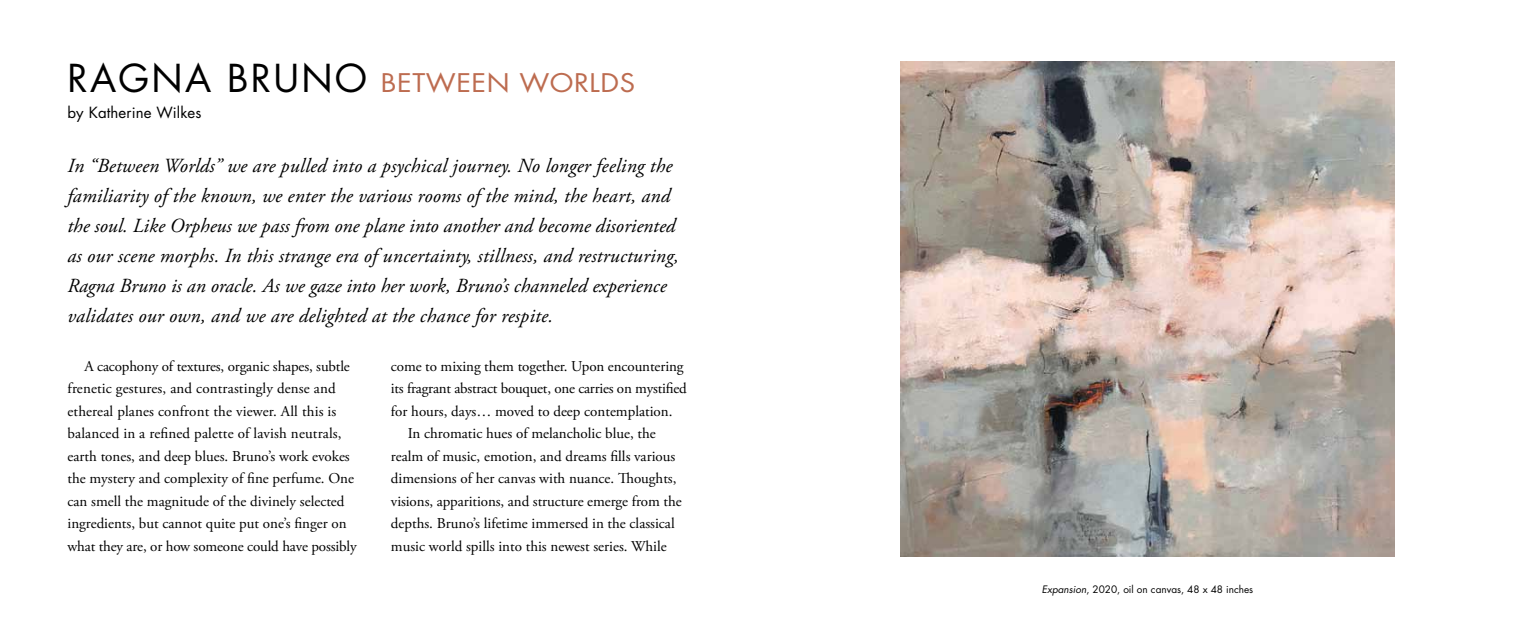
<style>
.page{position:relative;width:1530px;height:630px;background:#fff}
.page>*{position:absolute;margin:0;border:0;box-sizing:border-box;transform-origin:0 0}
.t1{font:25px "Futura";letter-spacing:.02em;color:#bd6c50;scale:1.1 1}
.t2{font:italic 20px/30px "Adobe Garamond Pro";letter-spacing:.01em;color:#000}
.t3{font:15px/22.5px "Adobe Garamond Pro";color:#000}
.t4{font:15px "Futura";color:#000}
.t5{font:10px "Futura";color:#000}
.s1{font-size:37.5px;color:#000}
.s2{font-style:italic}
</style>
<div class="page">
<img style="left:900px;top:62px;width:495px;height:495px">
<h1 class="t1" style="left:68px;top:66px;width:517px"><span class="s1">ragna bruno</span> between worlds</h1>
<p class="t4" style="left:67px;top:102px;width:136px">by Katherine Wilkes</p>
<p class="t2" style="left:68px;top:151px;width:613px">In “Between Worlds” we are pulled into a psychical journey. No longer feeling the familiarity of the known, we enter the various rooms of the mind, the heart, and the soul. Like Orpheus we pass from one plane into another and become disoriented as our scene morphs. In this strange era of uncertainty, stillness, and restructuring, Ragna Bruno is an oracle. As we gaze into her work, Bruno’s channeled experience validates our own, and we are delighted at the chance for respite.</p>
<p class="t3" style="left:68px;top:355px;width:291px;text-indent:17px">A cacophony of textures, organic shapes, subtle frenetic gestures, and contrastingly dense and ethereal planes confront the viewer. All this is balanced in a refined palette of lavish neutrals, earth tones, and deep blues. Bruno’s work evokes the mystery and complexity of fine perfume. One can smell the magnitude of the divinely selected ingredients, but cannot quite put one’s finger on what they are, or how someone could have possibly</p>
<p class="t3" style="left:391px;top:355px;width:294px">come to mixing them together. Upon encountering</p>
<p class="t3" style="left:391px;top:378px;width:297px">its fragrant abstract bouquet, one carries on mystified</p>
<p class="t3" style="left:391px;top:400px;width:283px">for hours, days… moved to deep contemplation.</p>
<p class="t3" style="left:408px;top:423px;width:249px">In chromatic hues of melancholic blue, the</p>
<p class="t3" style="left:391px;top:445px;width:286px">realm of music, emotion, and dreams fills various</p>
<p class="t3" style="left:391px;top:468px;width:287px">dimensions of her canvas with nuance. Thoughts,</p>
<p class="t3" style="left:391px;top:490px;width:292px">visions, apparitions, and structure emerge from the</p>
<p class="t3" style="left:391px;top:513px;width:285px">depths. Bruno’s lifetime immersed in the classical</p>
<p class="t3" style="left:391px;top:535px;width:277px">music world spills into this newest series. While</p>
<p class="t5" style="left:1042px;top:582px;width:213px"><span class="s2">Expansion</span>, 2020, oil on canvas, 48 x 48 inches</p>
</div>
